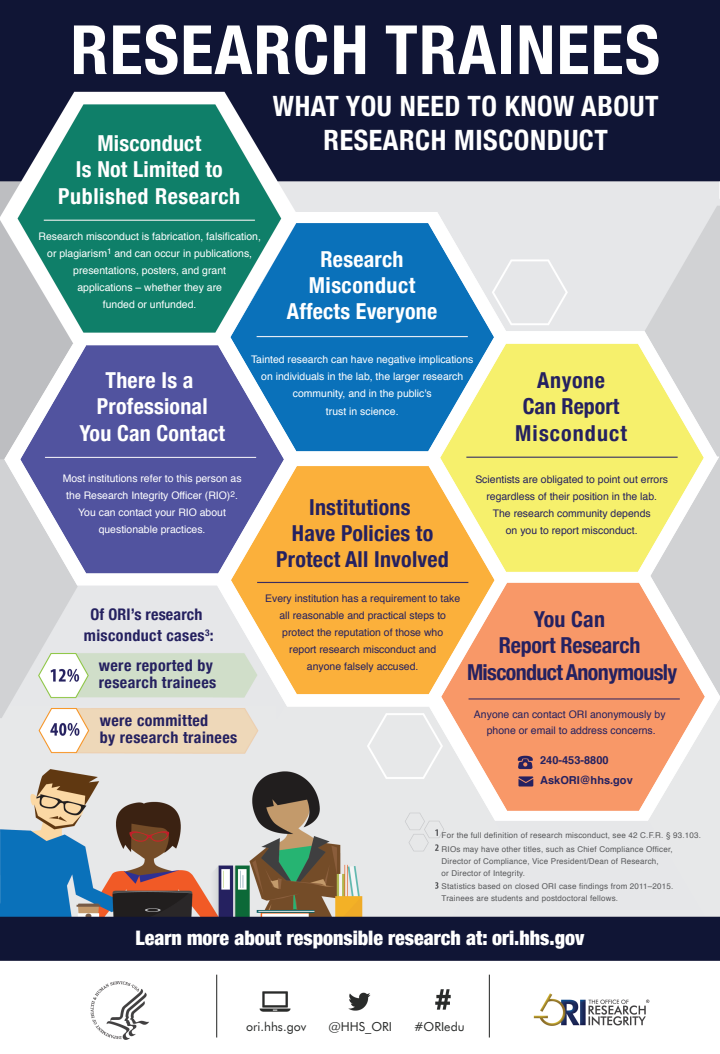
<style>
.page{position:relative;width:720px;height:1054px;background:#fff}
.page>*{position:absolute;margin:0;border:0;box-sizing:border-box;transform-origin:0 0}
.t1{font:700 condensed 68px "Helvetica Neue";letter-spacing:.02em;color:#fff}
.t2{font:700 condensed 28px "Helvetica Neue";letter-spacing:.02em;color:#fff}
.t3{font:700 condensed 22px/26.4px "Helvetica Neue";letter-spacing:.01em;color:#fff;text-align:center}
.t4{font:700 condensed 22px/26.4px "Helvetica Neue";letter-spacing:.01em;color:#252160;text-align:center}
.t5{font:700 condensed 22px/26.4px "Helvetica Neue";letter-spacing:-.03em;color:#252160;text-align:center}
.t6{font:900 condensed 20px "Helvetica Neue";color:#fff}
.t7{font:700 condensed 16px/17px "Helvetica Neue";letter-spacing:.025em;color:#252160}
.t8{font:12.4px "Futura BT";color:#292b2a}
.t9{font:700 11px/20px "Helvetica";color:#252160}
.t10{font:10.4px/17px "Helvetica";color:#fff;text-align:center}
.t11{font:10.4px/17px "Helvetica";color:#252160;text-align:center}
.t12{font:8px/12.2px "Helvetica";letter-spacing:.025em;color:#57585a}
</style>
<div class="page">
<img style="left:0;top:0;width:720px;height:1040px">
<h1 class="t1" style="left:71px;top:-7px;width:591px">RESEARCH TRAINEES</h1>
<h1 class="t2" style="left:273px;top:83px;width:387px">WHAT YOU NEED TO KNOW ABOUT</h1>
<h2 class="t3" style="left:97px;top:128px;width:105px">Misconduct</h2>
<h1 class="t2" style="left:324px;top:117px;width:286px">RESEARCH MISCONDUCT</h1>
<h2 class="t3" style="left:58px;top:155px;width:184px">Is Not Limited to<br>Published Research</h2>
<p class="t10" style="left:38px;top:228px;width:224px">Research misconduct is fabrication, falsification, or plagiarism<sup>1</sup> and can occur in publications, presentations, posters, and grant<br>applications – whether they are<br>funded or unfunded.</p>
<h2 class="t3" style="left:287px;top:244px;width:152px">Research<br>Misconduct<br>Affects Everyone</h2>
<p class="t10" style="left:251px;top:352px;width:224px">Tainted research can have negative implications on individuals in the lab, the larger research community, and in the public's<br>trust in science.</p>
<h2 class="t3" style="left:80px;top:365px;width:147px">There Is a<br>Professional<br>You Can Contact</h2>
<p class="t10" style="left:63px;top:470px;width:180px">Most institutions refer to this person as the Research Integrity Officer (RIO)<sup>2</sup>.<br>You can contact your RIO about questionable practices.</p>
<h2 class="t4" style="left:515px;top:366px;width:113px">Anyone<br>Can Report<br>Misconduct</h2>
<p class="t11" style="left:475px;top:471px;width:194px">Scientists are obligated to point out errors regardless of their position in the lab.<br>The research community depends<br>on you to report misconduct.</p>
<h2 class="t4" style="left:276px;top:492px;width:174px">Institutions<br>Have Policies to<br>Protect All Involved</h2>
<p class="t11" style="left:265px;top:590px;width:197px">Every institution has a requirement to take all reasonable and practical steps to protect the reputation of those who<br>report research misconduct and<br>anyone falsely accused.</p>
<h3 class="t7" style="left:84px;top:603px;width:131px;line-height:21px;text-align:center">Of ORI’s research misconduct cases<sup>3</sup>:</h3>
<p class="t7" style="left:99px;top:656px;width:119px">were reported by research trainees</p>
<p class="t7" style="left:100px;top:711px;width:139px">were committed<br>by research trainees</p>
<h2 class="t5" style="left:467px;top:604px;width:212px">You Can<br>Report Research<br>Misconduct Anonymously</h2>
<p class="t11" style="left:474px;top:707px;width:193px;line-height:15.2px">Anyone can contact ORI anonymously by phone or email to address concerns.</p>
<p class="t9" style="left:540px;top:751px;width:94px">240-453-8800<br>AskORI@hhs.gov</p>
<p class="t12" style="left:442px;top:828px;width:261px;line-height:14.7px">For the full definition of research misconduct, see 42 C.F.R. § 93.103.<br>RIOs may have other titles, such as Chief Compliance Officer,</p>
<p class="t12" style="left:442px;top:856px;width:233px">Director of Compliance, Vice President/Dean of Research,<br>or Director of Integrity.<br>Statistics based on closed ORI case findings from 2011–2015.<br>Trainees are students and postdoctoral fellows.</p>
<h4 class="t6" style="left:136px;top:922px;width:450px">Learn more about responsible research at: ori.hhs.gov</h4>
<p class="t8" style="left:246px;top:1019px;width:62px">ori.hhs.gov</p>
<p class="t8" style="left:328px;top:1019px;width:65px">@HHS_ORI</p>
<p class="t8" style="left:414px;top:1019px;width:52px">#ORIedu</p>
</div>
